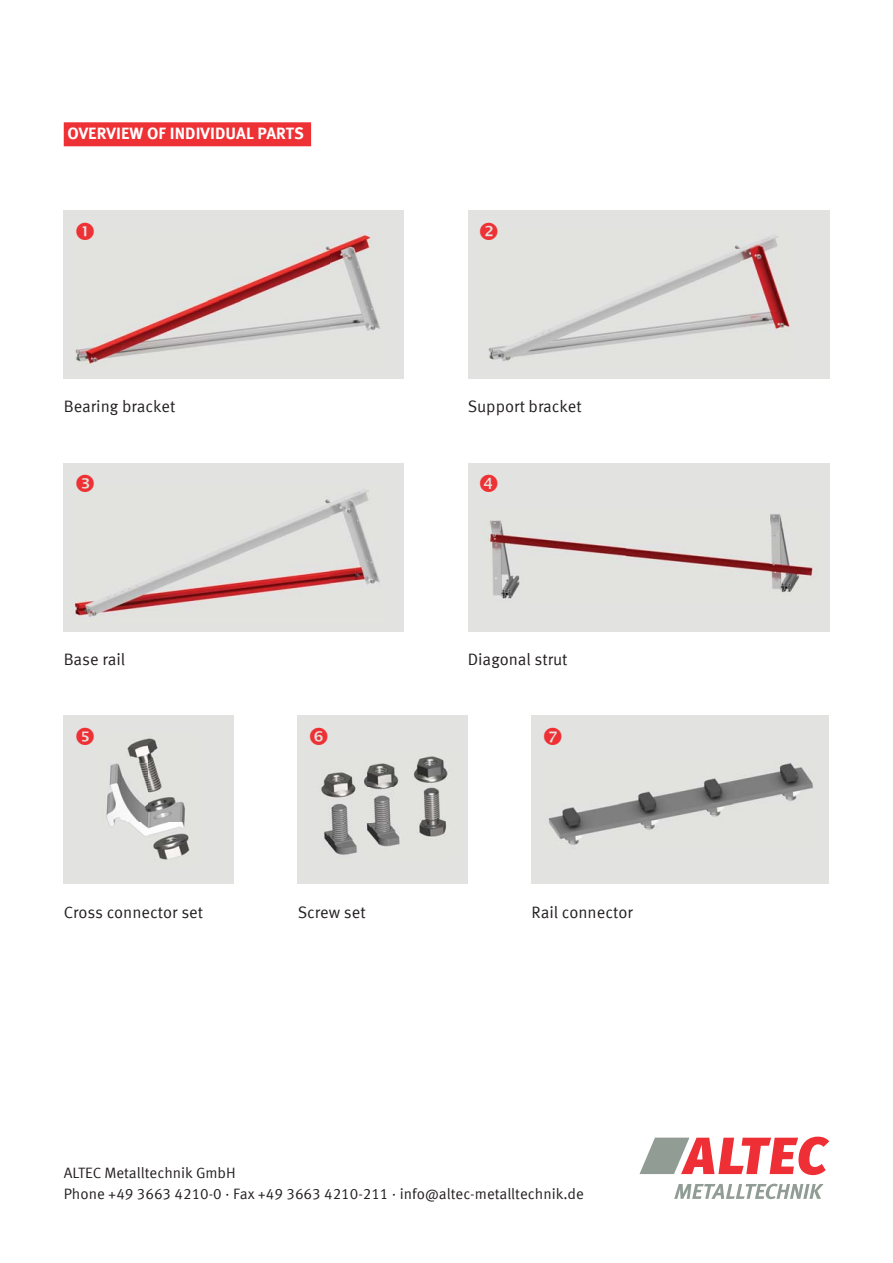
<style>
.page{position:relative;width:893px;height:1263px;background:#fff}
.page>*{position:absolute;margin:0;border:0;box-sizing:border-box;transform-origin:0 0}
.t1{font:16.5px "Meta Offc Norm";color:#231f20}
.t2{font:700 16.5px "Meta Offc";letter-spacing:.005em;color:#fff}
.t3{font:15px/21px "Meta Offc Norm";color:#231f20}
</style>
<div class="page">
<div style="left:64px;top:716px;width:170px;height:168px;background:#e2e3e0"></div>
<img style="left:106px;top:738px;width:84px;height:122px">
<svg style="left:639px;top:1137px;width:190px;height:38px"></svg>
<svg style="left:674px;top:1184px;width:150px;height:15px"></svg>
<div style="left:64px;top:211px;width:340px;height:168px;background:#e2e3e0"></div>
<img style="left:75px;top:233px;width:305px;height:131px">
<div style="left:468px;top:211px;width:361px;height:168px;background:#e2e3e0"></div>
<img style="left:488px;top:236px;width:303px;height:125px">
<div style="left:64px;top:463px;width:340px;height:169px;background:#e2e3e0"></div>
<img style="left:74px;top:490px;width:306px;height:127px">
<div style="left:468px;top:463px;width:361px;height:169px;background:#e2e3e0"></div>
<img style="left:487px;top:514px;width:328px;height:85px">
<div style="left:531px;top:716px;width:298px;height:168px;background:#e2e3e0"></div>
<img style="left:548px;top:763px;width:266px;height:82px">
<div style="left:298px;top:716px;width:170px;height:168px;background:#e2e3e0"></div>
<img style="left:321px;top:756px;width:127px;height:99px">
<div style="left:64px;top:122px;width:247px;height:24px;background:#ee3135"></div>
<svg style="left:76px;top:233px;width:18px;height:7px"></svg>
<svg style="left:488px;top:236px;width:10px;height:4px"></svg>
<svg style="left:76px;top:490px;width:18px;height:2px"></svg>
<p class="t2" style="left:68px;top:120px;width:238px">OVERVIEW OF INDIVIDUAL PARTS</p>
<p class="t1" style="left:64px;top:394px;width:113px">Bearing bracket</p>
<p class="t1" style="left:468px;top:394px;width:115px">Support bracket</p>
<p class="t1" style="left:64px;top:646px;width:63px">Base rail</p>
<p class="t1" style="left:468px;top:646px;width:101px">Diagonal strut</p>
<p class="t1" style="left:64px;top:899px;width:141px">Cross connector set</p>
<p class="t1" style="left:298px;top:899px;width:70px">Screw set</p>
<p class="t1" style="left:531px;top:899px;width:103px">Rail connector</p>
<p class="t3" style="left:64px;top:1162px;width:522px">ALTEC Metalltechnik GmbH<br>Phone +49 3663 4210-0 · Fax +49 3663 4210-211 · info@altec-metalltechnik.de</p>
</div>
